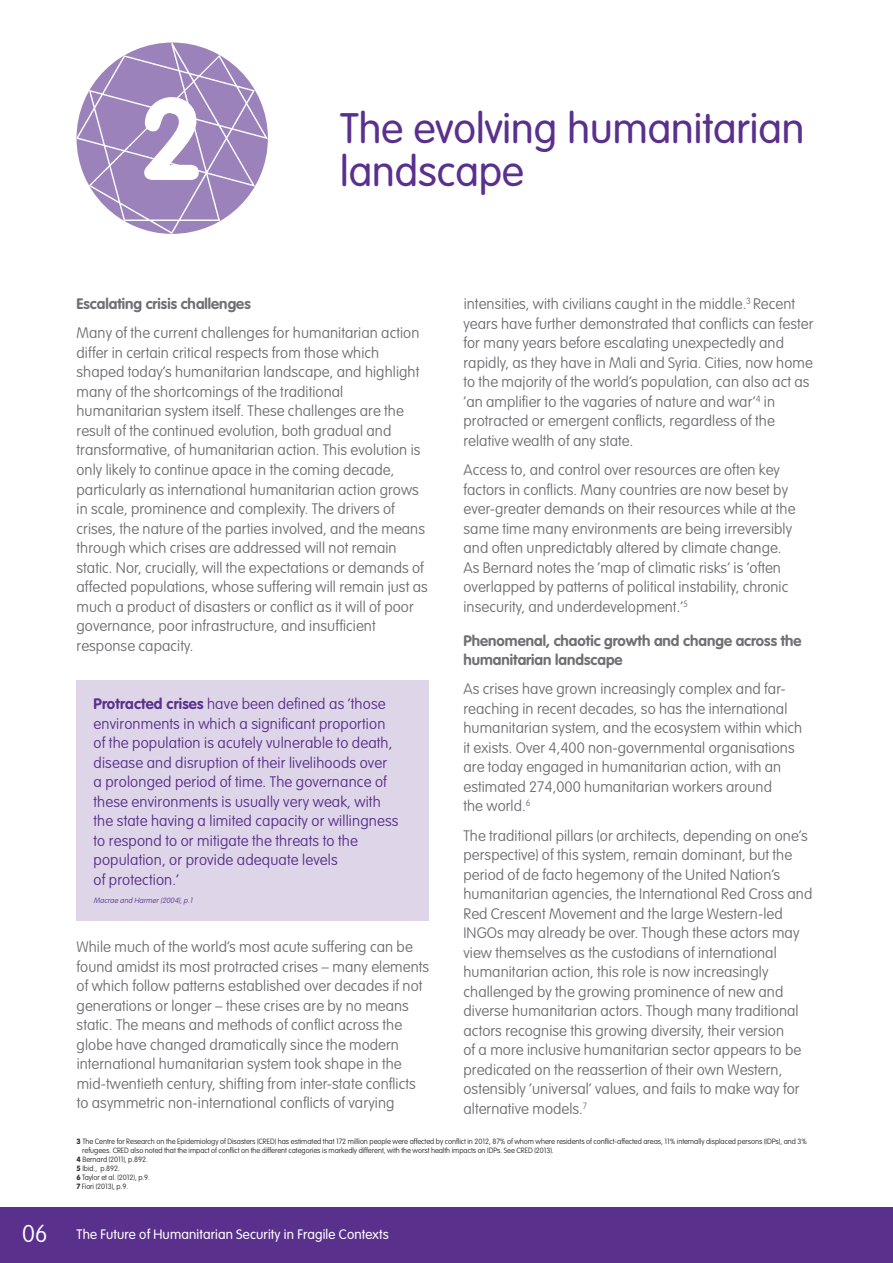
<style>
.page{position:relative;width:893px;height:1263px;background:#fff}
.page>*{position:absolute;margin:0;border:0;box-sizing:border-box;transform-origin:0 0}
.t1{font:700 114.45px "VAG Rounded Std";color:#fff}
.t2{font:300 42px "VAG Rounded Std";color:#5a308d}
.t3{font:100 15px/19.5px "VAG Rounded Std";letter-spacing:.005em;color:#707074}
.t4{font:100 15px/19.5px "VAG Rounded Std";letter-spacing:.01em;color:#5a308d}
.t5{font:700 15px/19.5px "VAG Rounded Std";color:#707074}
.t6{font:300 13.5px "VAG Rounded Std";letter-spacing:.01em;color:#fff}
.t7{font:100 7.5px "VAG Rounded Std";letter-spacing:-.005em;color:#272627}
.t8{font:italic 100 7.5px "VAG Rounded Std";color:#5a308d}
.s1{font-weight:700}
.s2{font-weight:100;font-size:24px}
</style>
<div class="page">
<div style="left:77px;top:680px;width:352px;height:241px;background:#ded5e8"></div>
<div style="left:0;top:1208px;width:892px;height:55px;background:#5a308d"></div>
<img style="left:77px;top:43px;width:191px;height:190px;border-radius:50%">
<h1 class="t1" style="left:139px;top:72px;width:66px">2</h1>
<h2 class="t2" style="left:340px;top:104px;width:466px">The evolving humanitarian</h2>
<h2 class="t2" style="left:340px;top:148px;width:185px">landscape</h2>
<p class="t5" style="left:77px;top:295px;width:176px">Escalating crisis challenges</p>
<p class="t3" style="left:77px;top:324px;width:353px">Many of the current challenges for humanitarian action differ in certain critical respects from those which shaped today’s humanitarian landscape, and highlight many of the shortcomings of the traditional humanitarian system itself. These challenges are the result of the continued evolution, both gradual and transformative, of humanitarian action. This evolution is only likely to continue apace in the coming decade, particularly as international humanitarian action grows in scale, prominence and complexity. The drivers of crises, the nature of the parties involved, and the means through which crises are addressed will not remain static. Nor, crucially, will the expectations or demands of affected populations, whose suffering will remain just as much a product of disasters or conflict as it will of poor governance, poor infrastructure, and insufficient response capacity.</p>
<p class="t4" style="left:94px;top:694px;width:306px"><span class="s1">Protracted crises</span> have been defined as ’those environments in which a significant proportion of the population is acutely vulnerable to death, disease and disruption of their livelihoods over a prolonged period of time. The governance of these environments is usually very weak, with the state having a limited capacity or willingness to respond to or mitigate the threats to the population, or provide adequate levels<br>of protection.’</p>
<p class="t8" style="left:94px;top:896px;width:102px">Macrae and Harmer (2004), p.1</p>
<p class="t3" style="left:77px;top:937px;width:354px">While much of the world’s most acute suffering can be found amidst its most protracted crises – many elements of which follow patterns established over decades if not generations or longer – these crises are by no means static. The means and methods of conflict across the globe have changed dramatically since the modern international humanitarian system took shape in the mid-twentieth century, shifting from inter-state conflicts to asymmetric non-international conflicts of varying</p>
<p class="t3" style="left:463px;top:295px;width:351px">intensities, with civilians caught in the middle.<sup>3</sup> Recent years have further demonstrated that conflicts can fester for many years before escalating unexpectedly and rapidly, as they have in Mali and Syria. Cities, now home to the majority of the world’s population, can also act as ‘an amplifier to the vagaries of nature and war’<sup>4</sup> in protracted or emergent conflicts, regardless of the relative wealth of any state.</p>
<p class="t3" style="left:463px;top:460px;width:333px">Access to, and control over resources are often key factors in conflicts. Many countries are now beset by ever-greater demands on their resources while at the same time many environments are being irreversibly and often unpredictably altered by climate change.<br>As Bernard notes the ‘map of climatic risks’ is ‘often overlapped by patterns of political instability, chronic insecurity, and underdevelopment.’<sup>5</sup></p>
<p class="t5" style="left:463px;top:631px;width:340px">Phenomenal, chaotic growth and change across the humanitarian landscape</p>
<p class="t3" style="left:463px;top:680px;width:340px">As crises have grown increasingly complex and far&shy;reaching in recent decades, so has the international humanitarian system, and the ecosystem within which it exists. Over 4,400 non-governmental organisations are today engaged in humanitarian action, with an estimated 274,000 humanitarian workers around<br>the world.<sup>6</sup></p>
<p class="t3" style="left:463px;top:826px;width:350px">The traditional pillars (or architects, depending on one’s perspective) of this system, remain dominant, but the period of de facto hegemony of the United Nation’s humanitarian agencies, the International Red Cross and Red Crescent Movement and the large Western-led INGOs may already be over. Though these actors may view themselves as the custodians of international humanitarian action, this role is now increasingly challenged by the growing prominence of new and diverse humanitarian actors. Though many traditional actors recognise this growing diversity, their version<br>of a more inclusive humanitarian sector appears to be predicated on the reassertion of their own Western, ostensibly ‘universal’ values, and fails to make way for alternative models.<sup>7</sup></p>
<p class="t7" style="left:77px;top:1137px;width:732px"><span class="s1">3</span> The Centre for Research on the Epidemiology of Disasters (CRED) has estimated that 172 million people were affected by conflict in 2012, 87% of whom where residents of conflict-affected areas, 11% internally displaced persons (IDPs), and 3%</p>
<p class="t7" style="left:82px;top:1146px;width:473px">refugees. CRED also noted that the impact of conflict on the different categories is markedly different, with the worst health impacts on IDPs. See CRED (2013).</p>
<p class="t7" style="left:76px;top:1155px;width:73px"><span class="s1">4</span> Bernard (2011), p.892.</p>
<p class="t7" style="left:76px;top:1164px;width:45px"><span class="s1">5</span> Ibid., p.892.</p>
<p class="t7" style="left:76px;top:1173px;width:75px"><span class="s1">6</span> Taylor et al. (2012), p.9.</p>
<p class="t7" style="left:76px;top:1182px;width:53px"><span class="s1">7</span> Fiori (2013), p.9.</p>
<p class="t6" style="left:22px;top:1226px;width:368px"><span class="s2">06</span> The Future of Humanitarian Security in Fragile Contexts</p>
</div>
